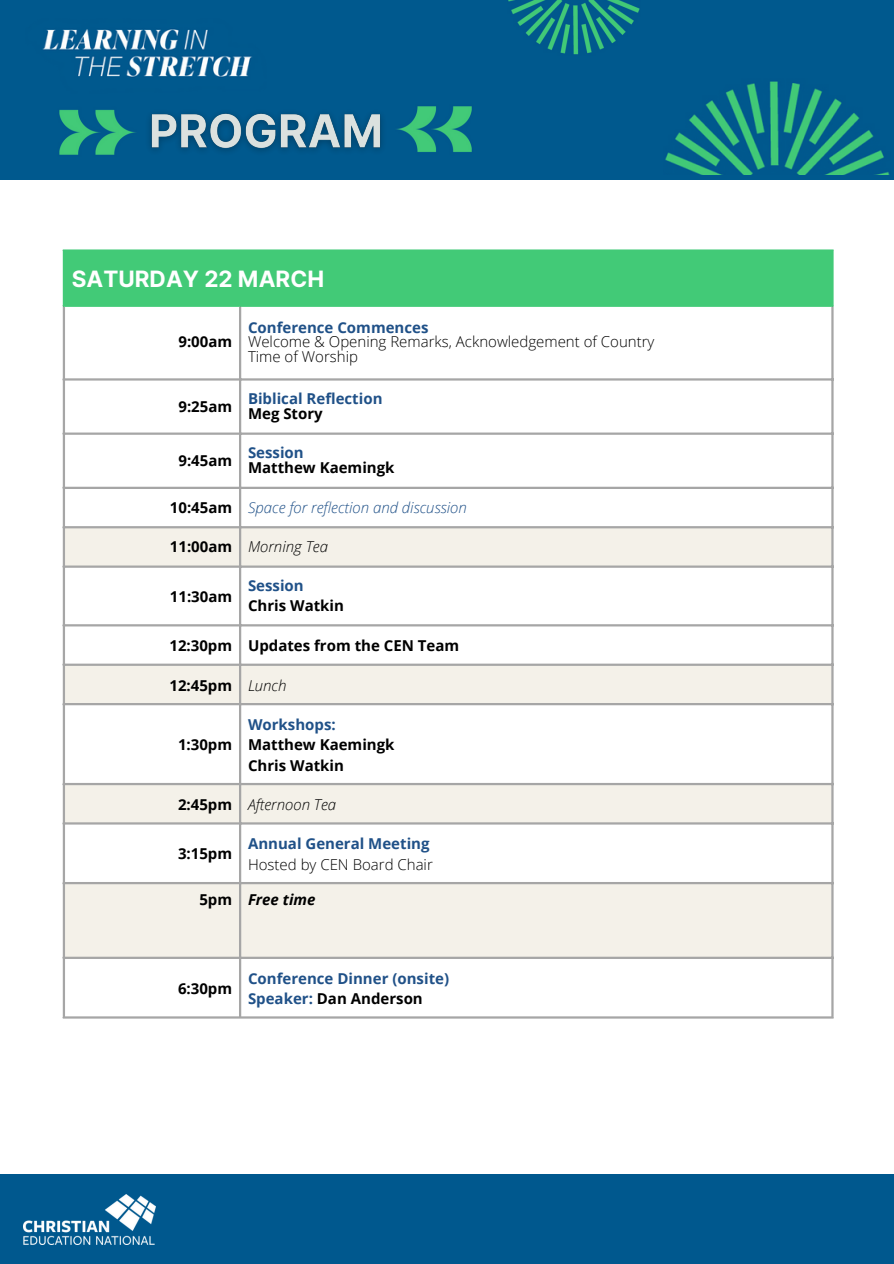
<style>
.page{position:relative;width:894px;height:1264px;background:#fff}
.page>*{position:absolute;margin:0;border:0;box-sizing:border-box;transform-origin:0 0}
.t1{font:700 22.5px "Inter";color:#fff}
.t2{font:700 15px "Open Sans";color:#000}
.t3{font:700 15px "Open Sans";color:#205188}
.t4{font:300 15px "Open Sans";color:#000}
.t5{font:italic 300 15px "Open Sans";color:#205188}
.t6{font:italic 300 15px "Open Sans";color:#000}
.t7{font:italic 700 15px "Open Sans";color:#000}
.s1{color:#205188}
</style>
<div class="page">
<div style="left:64px;top:250px;width:768px;height:56px;background:#42ca77"></div>
<svg style="left:65px;top:528px;width:766px;height:428px"></svg>
<hr style="left:63px;top:252px;width:2px;height:52px;background:#42ca77">
<hr style="left:831px;top:252px;width:2px;height:52px;background:#42ca77">
<hr style="left:63px;top:249px;width:770px;height:3px;background:#42ca77">
<hr style="left:63px;top:304px;width:770px;height:3px;background:#42ca77">
<hr style="left:63px;top:307px;width:2px;height:709px;background:#a6a6a6">
<hr style="left:239px;top:307px;width:2px;height:709px;background:#a6a6a6">
<hr style="left:831px;top:307px;width:2px;height:709px;background:#a6a6a6">
<hr style="left:63px;top:378px;width:770px;height:2px;background:#a6a6a6">
<hr style="left:63px;top:432px;width:770px;height:3px;background:#a6a6a6">
<hr style="left:63px;top:486px;width:770px;height:3px;background:#a6a6a6">
<hr style="left:63px;top:526px;width:770px;height:2px;background:#a6a6a6">
<hr style="left:63px;top:565px;width:770px;height:2px;background:#a6a6a6">
<hr style="left:63px;top:624px;width:770px;height:2px;background:#a6a6a6">
<hr style="left:63px;top:663px;width:770px;height:3px;background:#a6a6a6">
<hr style="left:63px;top:703px;width:770px;height:2px;background:#a6a6a6">
<hr style="left:63px;top:783px;width:770px;height:2px;background:#a6a6a6">
<hr style="left:63px;top:822px;width:770px;height:2px;background:#a6a6a6">
<hr style="left:63px;top:882px;width:770px;height:2px;background:#a6a6a6">
<hr style="left:63px;top:956px;width:770px;height:2px;background:#a6a6a6">
<hr style="left:63px;top:1016px;width:770px;height:2px;background:#a6a6a6">
<div style="left:0;top:1174px;width:893px;height:89px;background:#00588e"></div>
<img style="left:23px;top:1194px;width:132px;height:50px">
<div style="left:0;top:0;width:893px;height:180px;background:#00598e"></div>
<img style="left:149px;top:113px;width:233px;height:39px">
<img style="left:59px;top:109px;width:77px;height:46px">
<img style="left:42px;top:29px;width:210px;height:49px">
<img style="left:508px;top:0;width:132px;height:55px">
<img style="left:665px;top:81px;width:225px;height:94px">
<img style="left:397px;top:106px;width:75px;height:46px">
<p class="t1" style="left:72px;top:265px;width:254px">SATURDAY 22 MARCH</p>
<p class="t2" style="left:178px;top:331px;width:55px">9:00am</p>
<p class="t2" style="left:178px;top:396px;width:55px">9:25am</p>
<p class="t2" style="left:178px;top:450px;width:55px">9:45am</p>
<p class="t3" style="left:248px;top:317px;width:182px">Conference Commences</p>
<p class="t4" style="left:248px;top:331px;width:408px">Welcome &amp; Opening Remarks, Acknowledgement of Country</p>
<p class="t4" style="left:248px;top:346px;width:111px">Time of Worship</p>
<p class="t3" style="left:248px;top:388px;width:136px">Biblical Reflection</p>
<p class="t2" style="left:248px;top:403px;width:76px">Meg Story</p>
<p class="t3" style="left:248px;top:442px;width:57px">Session</p>
<p class="t2" style="left:248px;top:457px;width:148px">Matthew Kaemingk</p>
<p class="t2" style="left:170px;top:496px;width:64px">10:45am</p>
<p class="t5" style="left:248px;top:496px;width:220px">Space for reflection and discussion</p>
<p class="t2" style="left:170px;top:536px;width:64px">11:00am</p>
<p class="t6" style="left:248px;top:536px;width:81px">Morning Tea</p>
<p class="t2" style="left:170px;top:585px;width:64px">11:30am</p>
<p class="t3" style="left:248px;top:575px;width:57px">Session</p>
<p class="t2" style="left:248px;top:594px;width:97px">Chris Watkin</p>
<p class="t2" style="left:169px;top:635px;width:64px">12:30pm</p>
<p class="t2" style="left:248px;top:635px;width:213px">Updates from the CEN Team</p>
<p class="t2" style="left:169px;top:674px;width:64px">12:45pm</p>
<p class="t6" style="left:248px;top:674px;width:40px">Lunch</p>
<p class="t2" style="left:178px;top:734px;width:56px">1:30pm</p>
<p class="t3" style="left:248px;top:714px;width:89px">Workshops:</p>
<p class="t2" style="left:248px;top:734px;width:148px">Matthew Kaemingk</p>
<p class="t2" style="left:248px;top:754px;width:97px">Chris Watkin</p>
<p class="t2" style="left:178px;top:794px;width:56px">2:45pm</p>
<p class="t6" style="left:248px;top:794px;width:90px">Afternoon Tea</p>
<p class="t2" style="left:178px;top:843px;width:56px">3:15pm</p>
<p class="t3" style="left:248px;top:833px;width:183px">Annual General Meeting</p>
<p class="t4" style="left:248px;top:853px;width:186px">Hosted by CEN Board Chair</p>
<p class="t2" style="left:199px;top:889px;width:34px">5pm</p>
<p class="t7" style="left:248px;top:888px;width:69px">Free time</p>
<p class="t2" style="left:178px;top:977px;width:56px">6:30pm</p>
<p class="t3" style="left:248px;top:967px;width:202px">Conference Dinner (onsite)</p>
<p class="t2" style="left:248px;top:987px;width:176px"><span class="s1">Speaker:</span> Dan Anderson</p>
</div>
